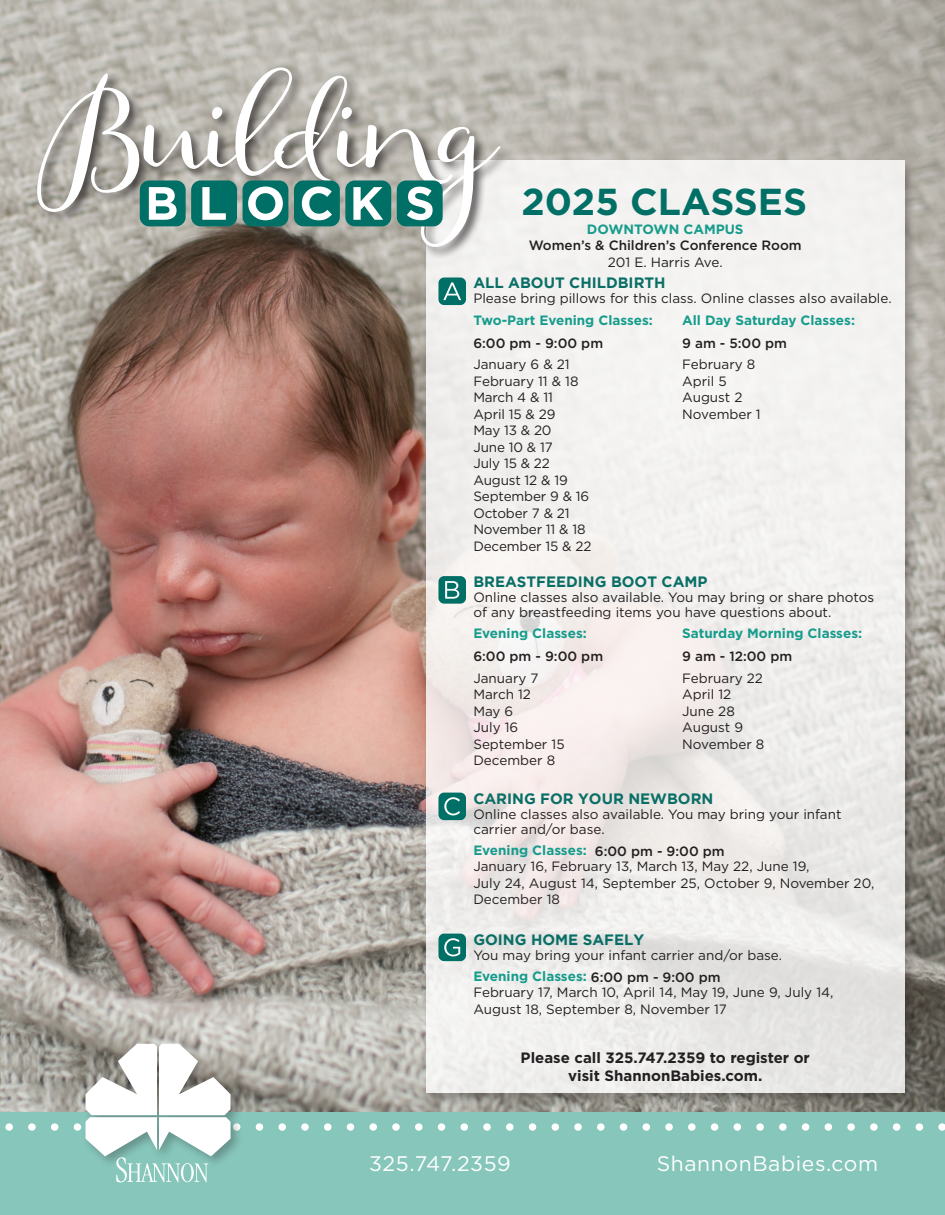
<style>
.page{position:relative;width:945px;height:1215px;background:#fff}
.page>*{position:absolute;margin:0;border:0;box-sizing:border-box;transform-origin:0 0}
.t1{font:700 37.5px "Gotham";color:#006f65}
.t2{font:21.15px "Gotham";letter-spacing:.03em;color:#fff}
.t3{font:700 15px "Gotham";color:#096f66}
.t4{font:700 15px "Gotham";color:#231f20}
.t5{font:13.5px/16.5px "Gotham";color:#231f20}
.t6{font:700 13.5px/22.5px "Gotham";color:#169c8c}
.t7{font:500 13.5px/16.5px "Gotham";color:#231f20;text-align:center}
.s1{font-weight:700;color:#169c8c}
.s2{font-weight:400}
.s3{font-weight:500;color:#231f20}
.s4{font-weight:500}
</style>
<div class="page">
<img style="left:0;top:0;width:945px;height:1112px">
<div style="left:0;top:1112px;width:945px;height:103px;background:#86c6bb"></div>
<div style="left:82px;top:1040px;width:161px;height:128px;background:#231f20;opacity:.3"></div>
<svg style="left:9px;top:1044px;width:936px;height:138px"></svg>
<div style="left:423px;top:157px;width:494px;height:949px;background:#231f20;opacity:.4"></div>
<div style="left:426px;top:161px;width:478px;height:932px;background:linear-gradient(to bottom,#f5f4f2,#ebe8e6)"></div>
<div style="left:438px;top:278px;width:28px;height:27px;background:#006f65;border-radius:6px"></div>
<svg style="left:443px;top:282px;width:18px;height:18px"></svg>
<div style="left:438px;top:934px;width:28px;height:27px;background:#006f65;border-radius:6px"></div>
<svg style="left:444px;top:938px;width:16px;height:18px"></svg>
<div style="left:438px;top:793px;width:28px;height:27px;background:#006f65;border-radius:6px"></div>
<svg style="left:444px;top:797px;width:16px;height:18px"></svg>
<div style="left:438px;top:576px;width:28px;height:28px;background:#006f65;border-radius:6px"></div>
<svg style="left:445px;top:581px;width:14px;height:18px"></svg>
<div style="left:34px;top:65px;width:479px;height:195px;background:#231f20;opacity:.75"></div>
<svg style="left:35px;top:67px;width:466px;height:185px"></svg>
<p class="t1" style="left:522px;top:177px;width:287px">2025 CLASSES</p>
<p class="t7" style="left:529px;top:221px;width:275px"><span class="s1">DOWNTOWN CAMPUS<br></span>Women’s &amp; Children’s Conference Room<br><span class="s2">201 E. Harris Ave.</span></p>
<p class="t3" style="left:473px;top:274px;width:194px">ALL ABOUT CHILDBIRTH</p>
<p class="t5" style="left:473px;top:290px;width:420px">Please bring pillows for this class. Online classes also available.</p>
<p class="t6" style="left:473px;top:309px;width:181px">Two-Part Evening Classes:<br><span class="s3">6:00 pm - 9:00 pm</span></p>
<p class="t5" style="left:473px;top:356px;width:120px">January 6 &amp; 21<br>February 11 &amp; 18<br>March 4 &amp; 11<br>April 15 &amp; 29<br>May 13 &amp; 20<br>June 10 &amp; 17<br>July 15 &amp; 22<br>August 12 &amp; 19<br>September 9 &amp; 16<br>October 7 &amp; 21<br>November 11 &amp; 18<br>December 15 &amp; 22</p>
<p class="t6" style="left:682px;top:309px;width:174px">All Day Saturday Classes:<br><span class="s3">9 am - 5:00 pm</span></p>
<p class="t5" style="left:682px;top:356px;width:80px">February 8<br>April 5<br>August 2<br>November 1</p>
<p class="t3" style="left:473px;top:573px;width:236px">BREASTFEEDING BOOT CAMP</p>
<p class="t5" style="left:473px;top:590px;width:402px;line-height:15px">Online classes also available. You may bring or share photos of any breastfeeding items you have questions about.</p>
<p class="t6" style="left:473px;top:622px;width:131px">Evening Classes:<br><span class="s3">6:00 pm - 9:00 pm</span></p>
<p class="t5" style="left:473px;top:669px;width:93px">January 7<br>March 12<br>May 6<br>July 16<br>September 15<br>December 8</p>
<p class="t6" style="left:682px;top:622px;width:181px">Saturday Morning Classes:<br><span class="s3">9 am - 12:00 pm</span></p>
<p class="t5" style="left:682px;top:669px;width:84px">February 22<br>April 12<br>June 28<br>August 9<br>November 8</p>
<p class="t3" style="left:473px;top:790px;width:242px">CARING FOR YOUR NEWBORN</p>
<p class="t5" style="left:473px;top:806px;width:370px;line-height:15px">Online classes also available. You may bring your infant carrier and/or base.</p>
<p class="t5" style="left:473px;top:842px;width:402px"><span class="s1">Evening Classes:</span> <span class="s4">6:00 pm - 9:00 pm<br></span>January 16, February 13, March 13, May 22, June 19,<br>July 24, August 14, September 25, October 9, November 20, December 18</p>
<p class="t3" style="left:473px;top:931px;width:172px">GOING HOME SAFELY</p>
<p class="t5" style="left:473px;top:946px;width:310px">You may bring your infant carrier and/or base.</p>
<p class="t5" style="left:473px;top:968px;width:362px"><span class="s1">Evening Classes:</span> <span class="s4">6:00 pm - 9:00 pm<br></span>February 17, March 10, April 14, May 19, June 9, July 14,<br>August 18, September 8, November 17</p>
<p class="t4" style="left:521px;top:1048px;width:291px">Please call 325.747.2359 to register or</p>
<p class="t4" style="left:568px;top:1066px;width:196px">visit ShannonBabies.com.</p>
<p class="t2" style="left:369px;top:1150px;width:143px">325.747.2359</p>
<p class="t2" style="left:657px;top:1150px;width:223px">ShannonBabies.com</p>
</div>
